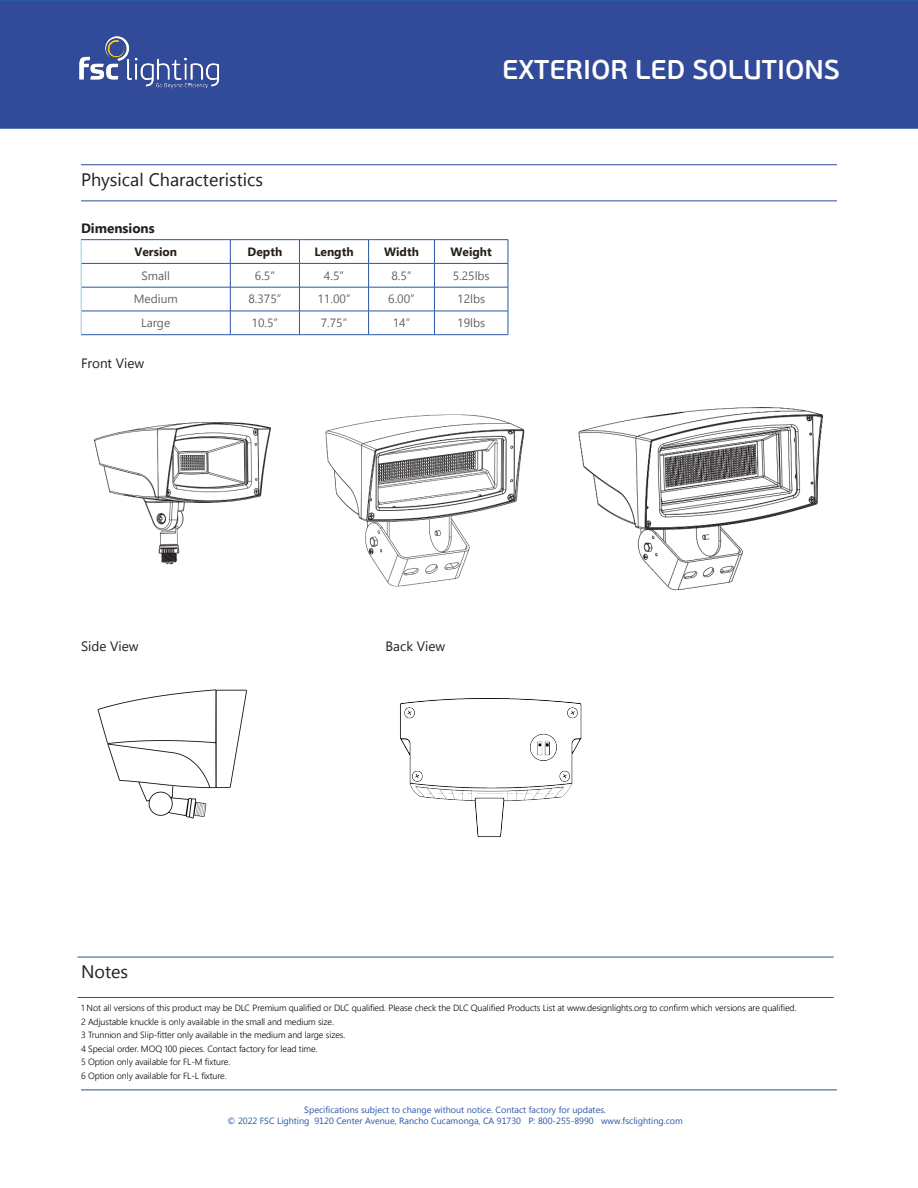
<style>
.page{position:relative;width:918px;height:1188px;background:#fff}
.page>*{position:absolute;margin:0;border:0;box-sizing:border-box;transform-origin:0 0}
.t1{font:600 27px "PF Beau Sans Pro";color:#fff}
.t2{font:18px "Myanmar Text";color:#231f20}
.t3{font:13.5px "Leelawadee UI";color:#231f20}
.t4{font:700 13.5px "Leelawadee UI";color:#231f20}
.t5{font:12px "Leelawadee UI";color:#636366}
.t6{font:700 12px "Myanmar Text";color:#231f20}
.t7{font:300 9px "Leelawadee UI";letter-spacing:-.01em;color:#040503}
.t8{font:9px "Myanmar Text";color:#2a56a5}
</style>
<div class="page">
<hr style="left:81px;top:1090px;width:756px;height:1px;background:#2c4c9a">
<div style="left:0;top:0;width:918px;height:129px;background:#314a9a"></div>
<img style="left:53px;top:21px;width:185px;height:78px">
<hr style="left:81px;top:164px;width:756px;height:1px;background:#304a9c">
<hr style="left:81px;top:201px;width:756px;height:1px;background:#304a9c">
<svg style="left:230px;top:240px;width:1px;height:94px"></svg>
<svg style="left:299px;top:240px;width:1px;height:94px"></svg>
<hr style="left:81px;top:239px;width:149px;height:1px;background:#2a56a5">
<hr style="left:230px;top:239px;width:69px;height:1px;background:#2a56a5">
<hr style="left:299px;top:239px;width:70px;height:1px;background:#2a56a5">
<hr style="left:369px;top:239px;width:65px;height:1px;background:#2a56a5">
<hr style="left:434px;top:239px;width:74px;height:1px;background:#2a56a5">
<hr style="left:81px;top:263px;width:149px;height:1px;background:#2a56a5">
<hr style="left:230px;top:263px;width:69px;height:1px;background:#2a56a5">
<hr style="left:299px;top:263px;width:70px;height:1px;background:#2a56a5">
<hr style="left:81px;top:287px;width:149px;height:1px;background:#2a56a5">
<hr style="left:230px;top:287px;width:69px;height:1px;background:#2a56a5">
<hr style="left:299px;top:287px;width:70px;height:1px;background:#2a56a5">
<hr style="left:81px;top:311px;width:149px;height:1px;background:#2a56a5">
<hr style="left:230px;top:311px;width:69px;height:1px;background:#2a56a5">
<hr style="left:299px;top:311px;width:70px;height:1px;background:#2a56a5">
<svg style="left:368px;top:240px;width:141px;height:95px"></svg>
<hr style="left:81px;top:334px;width:149px;height:1px;background:#2a56a5">
<hr style="left:230px;top:334px;width:69px;height:1px;background:#2a56a5">
<hr style="left:299px;top:334px;width:70px;height:1px;background:#2a56a5">
<hr style="left:369px;top:334px;width:65px;height:1px;background:#2a56a5">
<hr style="left:434px;top:334px;width:74px;height:1px;background:#2a56a5">
<svg style="left:81px;top:240px;width:1px;height:95px"></svg>
<hr style="left:78px;top:957px;width:756px;height:1px;background:#304a9c">
<hr style="left:78px;top:997px;width:756px;height:1px;background:#304a9c">
<img style="left:94px;top:422px;width:177px;height:143px">
<img style="left:325px;top:414px;width:200px;height:173px">
<img style="left:578px;top:407px;width:245px;height:184px">
<img style="left:97px;top:689px;width:150px;height:130px">
<img style="left:400px;top:698px;width:182px;height:139px">
<p class="t1" style="left:502px;top:53px;width:339px">EXTERIOR LED SOLUTIONS</p>
<p class="t2" style="left:81px;top:169px;width:184px">Physical Characteristics</p>
<p class="t4" style="left:81px;top:218px;width:75px">Dimensions</p>
<p class="t6" style="left:134px;top:245px;width:44px">Version</p>
<p class="t6" style="left:248px;top:245px;width:36px">Depth</p>
<p class="t6" style="left:314px;top:245px;width:41px">Length</p>
<p class="t6" style="left:384px;top:245px;width:36px">Width</p>
<p class="t6" style="left:451px;top:245px;width:43px">Weight</p>
<p class="t5" style="left:141px;top:267px;width:30px">Small</p>
<p class="t5" style="left:255px;top:267px;width:22px">6.5”</p>
<p class="t5" style="left:324px;top:267px;width:22px">4.5”</p>
<p class="t5" style="left:391px;top:267px;width:22px">8.5”</p>
<p class="t5" style="left:453px;top:267px;width:39px">5.25lbs</p>
<p class="t5" style="left:134px;top:291px;width:46px">Medium</p>
<p class="t5" style="left:248px;top:291px;width:34px">8.375”</p>
<p class="t5" style="left:318px;top:291px;width:34px">11.00”</p>
<p class="t5" style="left:388px;top:291px;width:28px">6.00”</p>
<p class="t5" style="left:457px;top:291px;width:29px">12lbs</p>
<p class="t5" style="left:141px;top:315px;width:31px">Large</p>
<p class="t5" style="left:252px;top:315px;width:28px">10.5”</p>
<p class="t5" style="left:321px;top:315px;width:28px">7.75”</p>
<p class="t5" style="left:393px;top:315px;width:19px">14”</p>
<p class="t5" style="left:457px;top:315px;width:29px">19lbs</p>
<p class="t3" style="left:81px;top:354px;width:65px">Front View</p>
<p class="t3" style="left:81px;top:637px;width:59px">Side View</p>
<p class="t3" style="left:386px;top:637px;width:61px">Back View</p>
<p class="t2" style="left:81px;top:961px;width:49px">Notes</p>
<p class="t7" style="left:81px;top:1002px;width:717px">1 Not all versions of this product may be DLC Premium qualified or DLC qualified. Please check the DLC Qualified Products List at www.designlights.org to confirm which versions are qualified.</p>
<p class="t7" style="left:81px;top:1015px;width:255px">2 Adjustable knuckle is only available in the small and medium size.</p>
<p class="t7" style="left:81px;top:1029px;width:266px">3 Trunnion and Slip-fitter only available in the medium and large sizes.</p>
<p class="t7" style="left:81px;top:1042px;width:238px">4 Special order. MOQ 100 pieces. Contact factory for lead time.</p>
<p class="t7" style="left:81px;top:1056px;width:151px">5 Option only available for FL-M fixture.</p>
<p class="t7" style="left:81px;top:1069px;width:147px">6 Option only available for FL-L fixture.</p>
<p class="t8" style="left:304px;top:1105px;width:303px">Specifications subject to change without notice. Contact factory for updates.</p>
<p class="t8" style="left:228px;top:1115px;width:457px">© 2022 FSC Lighting 9120 Center Avenue, Rancho Cucamonga, CA 91730 P: 800-255-8990 www.fsclighting.com</p>
</div>
